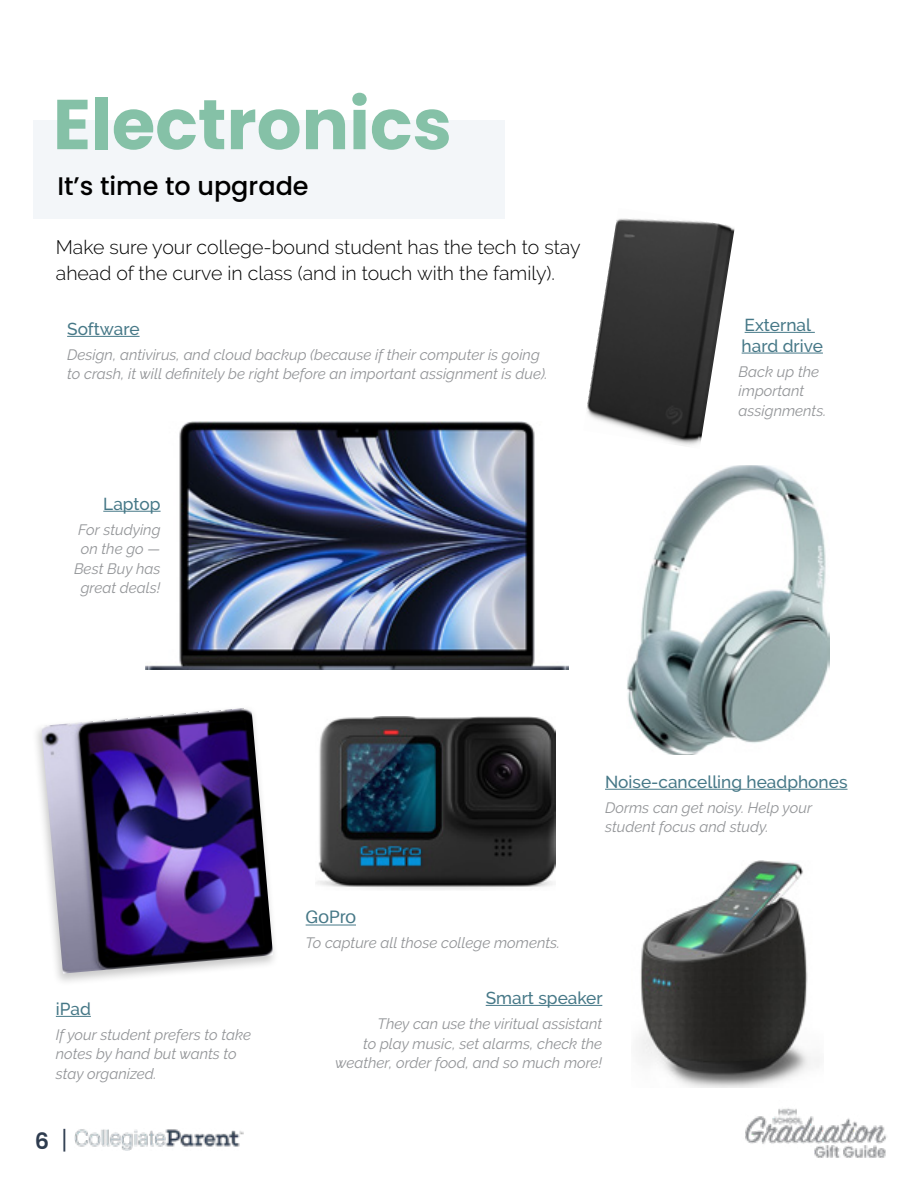
<style>
.page{position:relative;width:918px;height:1188px;background:#fff}
.page>*{position:absolute;margin:0;border:0;box-sizing:border-box;transform-origin:0 0}
.t1{font:700 70.5px "Poppins";color:#85c1a7}
.t2{font:500 25.5px "Poppins";color:#000}
.t3{font:600 22.5px "Poppins";color:#2e3c4f}
.t4{font:300 19.5px/25.5px "Raleway";color:#000}
.t5{font:18px "Aileron";color:#467887}
.t6{font:500 17.25px/20.7px "Raleway";color:#467887}
.t7{font:italic 15px/19.5px "Raleway";color:#939598}
.s1{font-weight:300;font-size:25.5px}
</style>
<div class="page">
<img style="left:75px;top:1129px;width:168px;height:22px">
<img style="left:745px;top:1108px;width:142px;height:50px">
<div style="left:33px;top:120px;width:471px;height:99px;background:#f3f6f9"></div>
<img style="left:587px;top:218px;width:148px;height:228px">
<img style="left:639px;top:861px;width:180px;height:226px">
<img style="left:146px;top:421px;width:422px;height:249px">
<div style="left:32px;top:705px;width:247px;height:282px;background:#000;opacity:.22"></div>
<img style="left:41px;top:708px;width:232px;height:266px">
<hr style="left:103px;top:511px;width:58px;height:1px;background:#467887">
<hr style="left:67px;top:336px;width:73px;height:1px;background:#467887">
<hr style="left:745px;top:332px;width:70px;height:1px;background:#467887">
<hr style="left:742px;top:353px;width:81px;height:1px;background:#467887">
<hr style="left:56px;top:1016px;width:35px;height:1px;background:#467887">
<hr style="left:605px;top:789px;width:243px;height:1px;background:#467887">
<img style="left:627px;top:465px;width:202px;height:290px">
<hr style="left:486px;top:1005px;width:116px;height:1px;background:#467887">
<img style="left:316px;top:716px;width:239px;height:174px">
<hr style="left:306px;top:925px;width:50px;height:1px;background:#467887">
<h1 class="t1" style="left:53px;top:84px;width:401px">Electronics</h1>
<h2 class="t2" style="left:57px;top:171px;width:253px">It’s time to upgrade</h2>
<h3 class="t4" style="left:56px;top:234px;width:526px">Make sure your college-bound student has the tech to stay ahead of the curve in class (and in touch with the family).</h3>
<p class="t6" style="left:67px;top:319px;width:74px">Software</p>
<p class="t7" style="left:67px;top:345px;width:482px">Design, antivirus, and cloud backup (because if their computer is going to crash, it will definitely be right before an important assignment is due).</p>
<p class="t6" style="left:103px;top:494px;width:59px">Laptop</p>
<p class="t7" style="left:74px;top:520px;width:88px;text-align:center">For studying on the go —<br>Best Buy has great deals!</p>
<p class="t6" style="left:742px;top:315px;width:83px">External hard drive</p>
<p class="t7" style="left:739px;top:362px;width:89px">Back up the important assignments.</p>
<p class="t5" style="left:306px;top:907px;width:52px">GoPro</p>
<p class="t7" style="left:306px;top:933px;width:256px">To capture all those college moments.</p>
<p class="t6" style="left:605px;top:772px;width:244px">Noise-cancelling headphones</p>
<p class="t7" style="left:605px;top:798px;width:209px">Dorms can get noisy. Help your student focus and study.</p>
<p class="t6" style="left:56px;top:999px;width:37px">iPad</p>
<p class="t7" style="left:56px;top:1025px;width:197px">If your student prefers to take notes by hand but wants to stay organized.</p>
<h3 class="t3" style="left:35px;top:1128px;width:34px">6 <span class="s1">|</span></h3>
<p class="t6" style="left:486px;top:988px;width:119px">Smart speaker</p>
<p class="t7" style="left:335px;top:1014px;width:269px;text-align:right">They can use the viritual assistant<br>to play music, set alarms, check the weather, order food, and so much more!</p>
</div>
